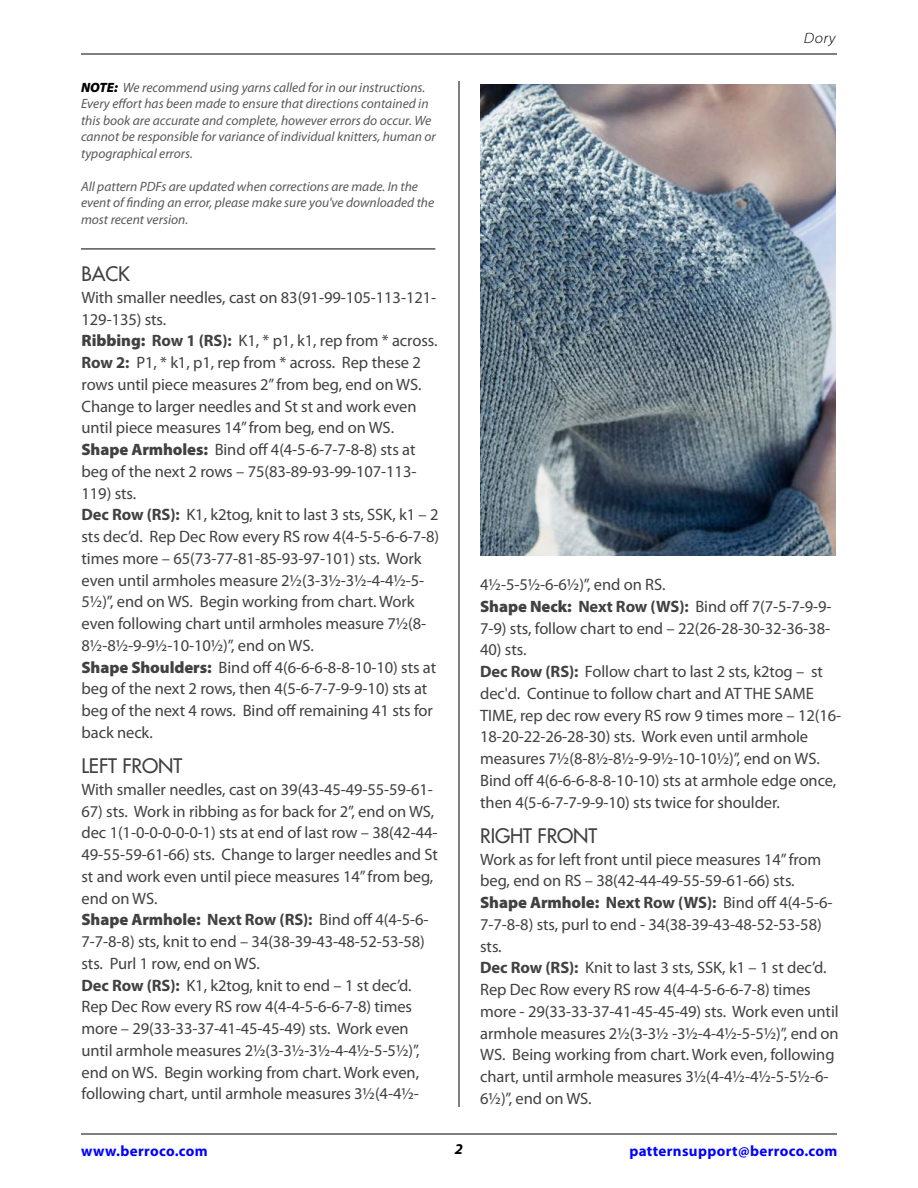
<style>
.page{position:relative;width:918px;height:1188px;background:#fff}
.page>*{position:absolute;margin:0;border:0;box-sizing:border-box;transform-origin:0 0}
.t1{font:19.5px "Futura";letter-spacing:-.005em;color:#414042}
.t2{font:16.5px/21.8px "Myriad Pro";letter-spacing:-.005em;color:#414042}
.t3{font:700 15px "Myriad Pro";letter-spacing:.025em;color:#00f}
.t4{font:italic 300 15px "Myriad Pro";color:#000;scale:1.1 1}
.t5{font:italic 700 15px "Myriad Pro";color:#000}
.t6{font:italic 13.5px/16.5px "Myriad Pro";color:#58595b}
.s1{font-weight:900;color:#000}
.s2{font-weight:900}
.s3{font-weight:700}
</style>
<div class="page">
<hr style="left:81px;top:1134px;width:756px;height:1px;background:#000">
<hr style="left:81px;top:54px;width:756px;height:1px;background:#000">
<hr style="left:459px;top:81px;width:1px;height:1026px;background:#000">
<img style="left:480px;top:84px;width:356px;height:471px">
<hr style="left:81px;top:249px;width:354px;height:1px;background:#000">
<p class="t6" style="left:81px;top:79px;width:356px"><span class="s1">NOTE:</span> We recommend using yarns called for in our instructions.<br>Every effort has been made to ensure that directions contained in this book are accurate and complete, however errors do occur. We cannot be responsible for variance of individual knitters, human or typographical errors.</p>
<p class="t6" style="left:81px;top:178px;width:355px">All pattern PDFs are updated when corrections are made. In the event of finding an error, please make sure you've downloaded the most recent version.</p>
<p class="t1" style="left:82px;top:261px;width:50px">BACK</p>
<p class="t2" style="left:82px;top:286px;width:359px">With smaller needles, cast on 83(91-99-105-113-121- 129-135) sts.<br><span class="s2">Ribbing:</span> <span class="s3">Row 1 (RS):</span> K1, * p1, k1, rep from * across.<br><span class="s3">Row 2:</span> P1, * k1, p1, rep from * across. Rep these 2 rows until piece measures 2” from beg, end on WS.<br>Change to larger needles and St st and work even until piece measures 14” from beg, end on WS.<br><span class="s2">Shape Armholes:</span> Bind off 4(4-5-6-7-7-8-8) sts at beg of the next 2 rows – 75(83-89-93-99-107-113- 119) sts.<br><span class="s3">Dec Row (RS):</span> K1, k2tog, knit to last 3 sts, SSK, k1 – 2 sts dec’d. Rep Dec Row every RS row 4(4-5-5-6-6-7-8) times more – 65(73-77-81-85-93-97-101) sts. Work even until armholes measure 2½(3-3½-3½-4-4½-5- 5½)”, end on WS. Begin working from chart. Work even following chart until armholes measure 7½(8- 8½-8½-9-9½-10-10½)”, end on WS.<br><span class="s2">Shape Shoulders:</span> Bind off 4(6-6-6-8-8-10-10) sts at beg of the next 2 rows, then 4(5-6-7-7-9-9-10) sts at beg of the next 4 rows. Bind off remaining 41 sts for back neck.</p>
<p class="t1" style="left:82px;top:753px;width:102px">LEFT FRONT</p>
<p class="t2" style="left:82px;top:778px;width:353px">With smaller needles, cast on 39(43-45-49-55-59-61-</p>
<p class="t2" style="left:82px;top:800px;width:358px">67) sts. Work in ribbing as for back for 2”, end on WS, dec 1(1-0-0-0-0-0-1) sts at end of last row – 38(42-44- 49-55-59-61-66) sts. Change to larger needles and St st and work even until piece measures 14” from beg, end on WS.<br><span class="s2">Shape Armhole:</span> <span class="s3">Next Row (RS):</span> Bind off 4(4-5-6- 7-7-8-8) sts, knit to end – 34(38-39-43-48-52-53-58) sts. Purl 1 row, end on WS.<br><span class="s3">Dec Row (RS):</span> K1, k2tog, knit to end – 1 st dec’d.<br>Rep Dec Row every RS row 4(4-4-5-6-6-7-8) times more – 29(33-33-37-41-45-45-49) sts. Work even until armhole measures 2½(3-3½-3½-4-4½-5-5½)”, end on WS. Begin working from chart. Work even, following chart, until armhole measures 3½(4-4½-</p>
<p class="t4" style="left:804px;top:29px;width:30px">Dory</p>
<p class="t2" style="left:480px;top:573px;width:353px">4½-5-5½-6-6½)”, end on RS.<br><span class="s2">Shape Neck:</span> <span class="s3">Next Row (WS):</span> Bind off 7(7-5-7-9-9-<br>7-9) sts, follow chart to end – 22(26-28-30-32-36-38-</p>
<p class="t2" style="left:480px;top:639px;width:363px">40) sts.<br><span class="s3">Dec Row (RS):</span> Follow chart to last 2 sts, k2tog – st dec'd. Continue to follow chart and AT THE SAME TIME, rep dec row every RS row 9 times more – 12(16- 18-20-22-26-28-30) sts. Work even until armhole measures 7½(8-8½-8½-9-9½-10-10½)”, end on WS.<br>Bind off 4(6-6-6-8-8-10-10) sts at armhole edge once, then 4(5-6-7-7-9-9-10) sts twice for shoulder.</p>
<p class="t1" style="left:480px;top:823px;width:119px">RIGHT FRONT</p>
<p class="t2" style="left:480px;top:848px;width:360px">Work as for left front until piece measures 14” from beg, end on RS – 38(42-44-49-55-59-61-66) sts.<br><span class="s2">Shape Armhole:</span> <span class="s3">Next Row (WS):</span> Bind off 4(4-5-6- 7-7-8-8) sts, purl to end - 34(38-39-43-48-52-53-58) sts.<br><span class="s3">Dec Row (RS):</span> Knit to last 3 sts, SSK, k1 – 1 st dec’d.<br>Rep Dec Row every RS row 4(4-4-5-6-6-7-8) times more - 29(33-33-37-41-45-45-49) sts. Work even until armhole measures 2½(3-3½ -3½-4-4½-5-5½)”, end on WS. Being working from chart. Work even, following chart, until armhole measures 3½(4-4½-4½-5-5½-6- 6½)”, end on WS.</p>
<p class="t3" style="left:81px;top:1141px;width:128px">www.berroco.com</p>
<p class="t5" style="left:455px;top:1139px;width:10px">2</p>
<p class="t3" style="left:629px;top:1141px;width:210px">patternsupport@berroco.com</p>
</div>
